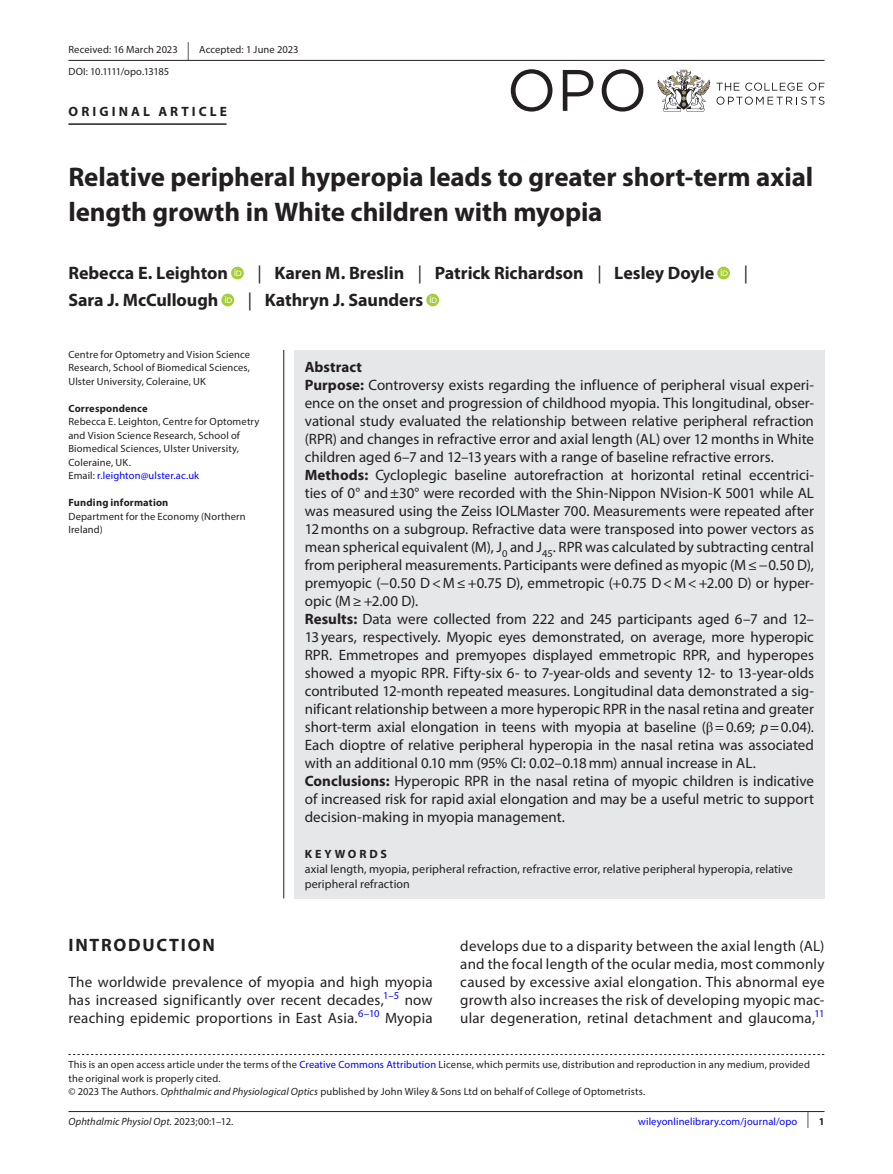
<style>
.page{position:relative;width:893px;height:1174px;background:#fff}
.page>*{position:absolute;margin:0;border:0;box-sizing:border-box;transform-origin:0 0}
.t1{font:700 27px/34.5px "Myriad Pro";letter-spacing:-.005em;color:#231f20}
.t2{font:700 18px "Myriad Pro";color:#231f20}
.t3{font:700 18px "Myriad Pro";letter-spacing:.095em;color:#231f20}
.t4{font:18px "Myriad Pro";color:#231f20}
.t5{font:15px/18px "Myriad Pro";color:#231f20}
.t6{font:700 13.5px "Myriad Pro";letter-spacing:.23em;color:#231f20}
.t7{font:12px/15px "Myriad Pro";letter-spacing:.01em;color:#231f20}
.t8{font:700 12px "Myriad Pro";letter-spacing:.24em;color:#231f20}
.t9{font:10.5px/13.5px "Myriad Pro";letter-spacing:.015em;color:#231f20}
.t10{font:10.5px "Myriad Pro";letter-spacing:.01em;color:#00f}
.t11{font:italic 10.5px "Myriad Pro";letter-spacing:.01em;color:#231f20}
.t12{font:700 10.5px "Myriad Pro";letter-spacing:.015em;color:#231f20}
.s1{font-size:18.3px}
.s2{font-weight:400}
.s3{color:#00f}
.s4{font-weight:700}
.s5{font-family:"STIX"}
.s6{font-style:italic}
.s7{font-style:normal}
.s8{font-weight:700;color:#231f20}
</style>
<div class="page">
<hr style="left:68px;top:1111px;width:756px;height:1px;background:#231f20">
<svg style="left:716px;top:83px;width:23px;height:8px"></svg>
<svg style="left:745px;top:83px;width:79px;height:8px"></svg>
<svg style="left:716px;top:97px;width:108px;height:8px"></svg>
<svg style="left:657px;top:69px;width:53px;height:43px"></svg>
<svg style="left:511px;top:69px;width:132px;height:43px"></svg>
<hr style="left:68px;top:60px;width:756px;height:1px;background:#231f20">
<hr style="left:68px;top:123px;width:159px;height:2px;background:#231f20">
<svg style="left:231px;top:267px;width:13px;height:12px"></svg>
<svg style="left:234px;top:269px;width:7px;height:7px"></svg>
<svg style="left:717px;top:267px;width:13px;height:12px"></svg>
<svg style="left:721px;top:269px;width:7px;height:7px"></svg>
<div style="left:221px;top:294px;width:13px;height:12px;background:#a5cd39;border-radius:50%"></div>
<svg style="left:225px;top:296px;width:7px;height:7px"></svg>
<svg style="left:426px;top:294px;width:13px;height:12px"></svg>
<svg style="left:430px;top:296px;width:7px;height:7px"></svg>
<svg style="left:68px;top:1054px;width:756px;height:1px"></svg>
<div style="left:294px;top:350px;width:530px;height:548px;background:#e6e7e9"></div>
<hr style="left:283px;top:350px;width:1px;height:548px;background:#231f20">
<p class="t9" style="left:68px;top:39px;width:232px;line-height:22px">Received: 16 March 2023 <span class="s1">|</span> Accepted: 1 June 2023<br>DOI: 10.1111/opo.13185</p>
<p class="t6" style="left:69px;top:102px;width:160px">ORIGINAL ARTICLE</p>
<h1 class="t1" style="left:68px;top:159px;width:746px">Relative peripheral hyperopia leads to greater short-term axial length growth in White children with myopia</h1>
<p class="t2" style="left:68px;top:261px;width:161px">Rebecca E. Leighton</p>
<p class="t2" style="left:257px;top:261px;width:458px"><span class="s2">|</span> Karen M. Breslin <span class="s2">|</span> Patrick Richardson <span class="s2">|</span> Lesley Doyle</p>
<p class="t4" style="left:744px;top:262px;width:6px">|</p>
<p class="t2" style="left:68px;top:288px;width:151px">Sara J. McCullough</p>
<p class="t2" style="left:248px;top:288px;width:177px"><span class="s2">|</span> Kathryn J. Saunders</p>
<p class="t9" style="left:68px;top:347px;width:183px;text-align:justify">Centre for Optometry and Vision Science Research, School of Biomedical Sciences, Ulster University, Coleraine, UK</p>
<p class="t12" style="left:68px;top:401px;width:81px">Correspondence</p>
<p class="t9" style="left:68px;top:415px;width:192px">Rebecca E. Leighton, Centre for Optometry and Vision Science Research, School of Biomedical Sciences, Ulster University, Coleraine, UK.<br>Email: <span class="s3">r.leighton@ulster.ac.uk</span></p>
<p class="t12" style="left:68px;top:496px;width:102px">Funding information</p>
<p class="t9" style="left:68px;top:509px;width:179px">Department for the Economy (Northern<br>Ireland)</p>
<p class="t5" style="left:305px;top:357px;width:511px"><span class="s4">Abstract<br>Purpose:</span> Controversy exists regarding the influence of peripheral visual experi&shy;ence on the onset and progression of childhood myopia. This longitudinal, obser&shy;vational study evaluated the relationship between relative peripheral refraction (RPR) and changes in refractive error and axial length (AL) over 12 months in White children aged 6–7 and 12–13years with a range of baseline refractive errors.<br><span class="s4">Methods:</span> Cycloplegic baseline autorefraction at horizontal retinal eccentrici&shy;ties of 0° and±30° were recorded with the Shin-Nippon NVision-K 5001 while AL was measured using the Zeiss IOLMaster 700. Measurements were repeated after 12months on a subgroup. Refractive data were transposed into power vectors as mean spherical equivalent (M), J<sub>0</sub> and J<sub>45</sub>. RPR was calculated by subtracting central from peripheral measurements. Participants were defined as myopic (M≤−0.50 D), premyopic (−0.50 D&lt;M≤+0.75 D), emmetropic (+0.75 D&lt;M&lt;+2.00 D) or hyper&shy;opic (M≥+2.00 D).<br><span class="s4">Results:</span> Data were collected from 222 and 245 participants aged 6–7 and 12– 13years, respectively. Myopic eyes demonstrated, on average, more hyperopic RPR. Emmetropes and premyopes displayed emmetropic RPR, and hyperopes showed a myopic RPR. Fifty-six 6- to 7-year-olds and seventy 12- to 13-year-olds contributed 12-month repeated measures. Longitudinal data demonstrated a sig&shy;nificant relationship between a more hyperopic RPR in the nasal retina and greater short-term axial elongation in teens with myopia at baseline (<span class="s5">β</span>=0.69; <span class="s6">p</span>=0.04).<br>Each dioptre of relative peripheral hyperopia in the nasal retina was associated with an additional 0.10 mm (95% CI: 0.02–0.18mm) annual increase in AL.<br><span class="s4">Conclusions:</span> Hyperopic RPR in the nasal retina of myopic children is indicative of increased risk for rapid axial elongation and may be a useful metric to support decision-making in myopia management.</p>
<p class="t8" style="left:305px;top:846px;width:84px">KEYWORDS</p>
<p class="t7" style="left:305px;top:861px;width:490px">axial length, myopia, peripheral refraction, refractive error, relative peripheral hyperopia, relative peripheral refraction</p>
<p class="t3" style="left:68px;top:933px;width:148px">INTRODUCTION</p>
<p class="t5" style="left:68px;top:973px;width:366px">The worldwide prevalence of myopia and high myopia has increased significantly over recent decades,</p>
<p class="t10" style="left:383px;top:988px;width:18px">1–5</p>
<p class="t5" style="left:405px;top:991px;width:29px">now</p>
<p class="t5" style="left:68px;top:1009px;width:291px">reaching epidemic proportions in East Asia.</p>
<p class="t10" style="left:358px;top:1006px;width:23px">6–10</p>
<p class="t5" style="left:385px;top:1009px;width:49px">Myopia</p>
<p class="t5" style="left:460px;top:937px;width:366px;text-align:justify">develops due to a disparity between the axial length (AL) and the focal length of the ocular media, most commonly caused by excessive axial elongation. This abnormal eye growth also increases the risk of developing myopic mac&shy;ular degeneration, retinal detachment and glaucoma,</p>
<p class="t10" style="left:814px;top:1006px;width:12px">11</p>
<p class="t9" style="left:68px;top:1058px;width:743px">This is an open access article under the terms of the <span class="s3">Creative Commons Attribution</span> License, which permits use, distribution and reproduction in any medium, provided the original work is properly cited.<br>© 2023 The Authors. <span class="s6">Ophthalmic and Physiological Optics</span> published by John Wiley &amp; Sons Ltd on behalf of College of Optometrists.</p>
<p class="t11" style="left:68px;top:1115px;width:166px">Ophthalmic Physiol Opt<span class="s7">. 2023;00:1–12.</span></p>
<p class="t10" style="left:638px;top:1115px;width:188px">wileyonlinelibrary.com/journal/opo <sup>|</sup> <span class="s8">1</span></p>
</div>
